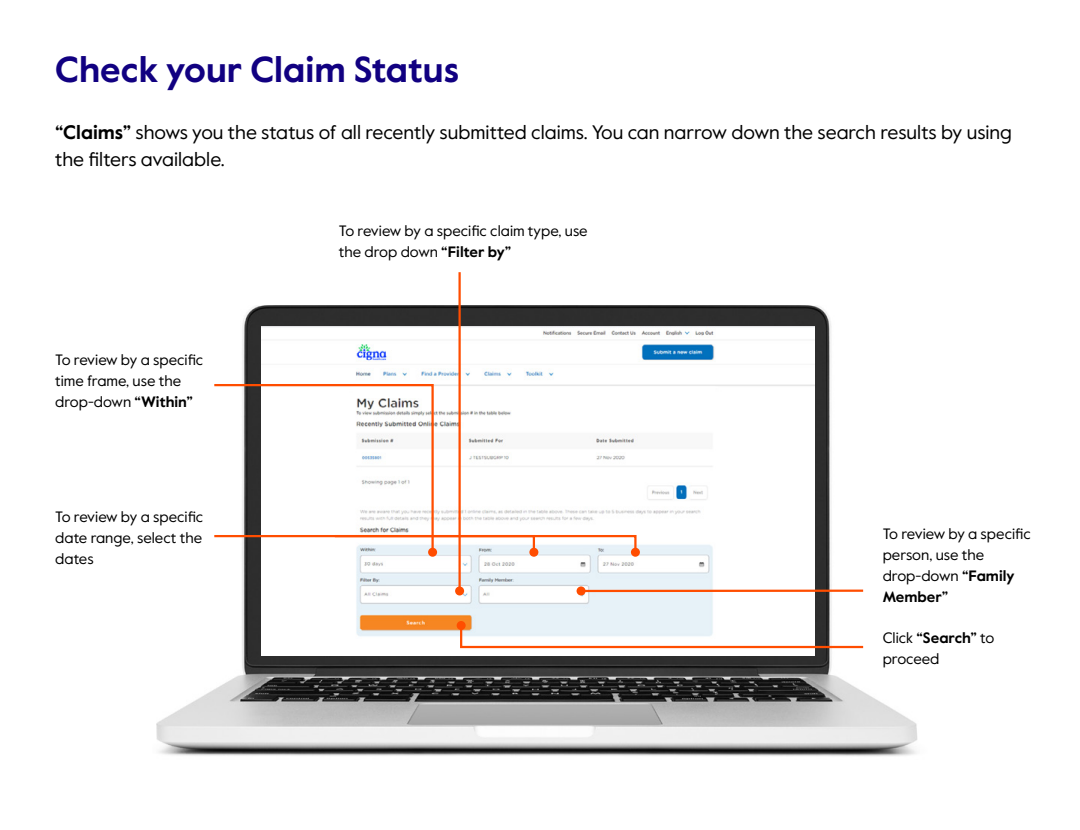
<style>
.page{position:relative;width:1080px;height:830px;background:#fff}
.page>*{position:absolute;margin:0;border:0;box-sizing:border-box;transform-origin:0 0}
.t1{font:700 36px "Value Sans Pro";color:#110081}
.t2{font:19.5px/27px "Value Sans Pro";color:#000}
.t3{font:15px/21px "Value Sans Pro";color:#000}
.s1{font-weight:700}
</style>
<div class="page">
<img style="left:156px;top:305px;width:762px;height:451px">
<img style="left:262px;top:326px;width:553px;height:329px">
<hr style="left:458px;top:272px;width:3px;height:318px;background:#ff4d00">
<div style="left:455px;top:586px;width:9px;height:9px;background:#ff4d00;border-radius:50%"></div>
<svg style="left:459px;top:623px;width:406px;height:26px"></svg>
<div style="left:457px;top:620px;width:9px;height:9px;background:#ff4d00;border-radius:50%"></div>
<hr style="left:581px;top:589px;width:282px;height:2px;background:#ff4d00">
<div style="left:577px;top:586px;width:9px;height:9px;background:#ff4d00;border-radius:50%"></div>
<div style="left:529px;top:547px;width:9px;height:9px;background:#ff4d00;border-radius:50%"></div>
<svg style="left:435px;top:533px;width:203px;height:21px"></svg>
<div style="left:631px;top:547px;width:9px;height:9px;background:#ff4d00;border-radius:50%"></div>
<svg style="left:212px;top:382px;width:223px;height:172px"></svg>
<div style="left:428px;top:547px;width:9px;height:9px;background:#ff4d00;border-radius:50%"></div>
<h1 class="t1" style="left:55px;top:47px;width:405px">Check your Claim Status</h1>
<h2 class="t2" style="left:55px;top:119px;width:958px"><span class="s1">“Claims”</span> shows you the status of all recently submitted claims. You can narrow down the search results by using the filters available.</h2>
<p class="t3" style="left:55px;top:349px;width:150px">To review by a specific time frame, use the drop-down <span class="s1">“Within”</span></p>
<p class="t3" style="left:55px;top:506px;width:150px;text-align:justify">To review by a specific date range, select the dates</p>
<p class="t3" style="left:339px;top:220px;width:250px">To review by a specific claim type, use the drop down <span class="s1">“Filter by”</span></p>
<p class="t3" style="left:883px;top:523px;width:150px">To review by a specific person, use the drop-down <span class="s1">“Family<br>Member”</span></p>
<p class="t3" style="left:883px;top:627px;width:113px">Click <span class="s1">“Search”</span> to proceed</p>
</div>
